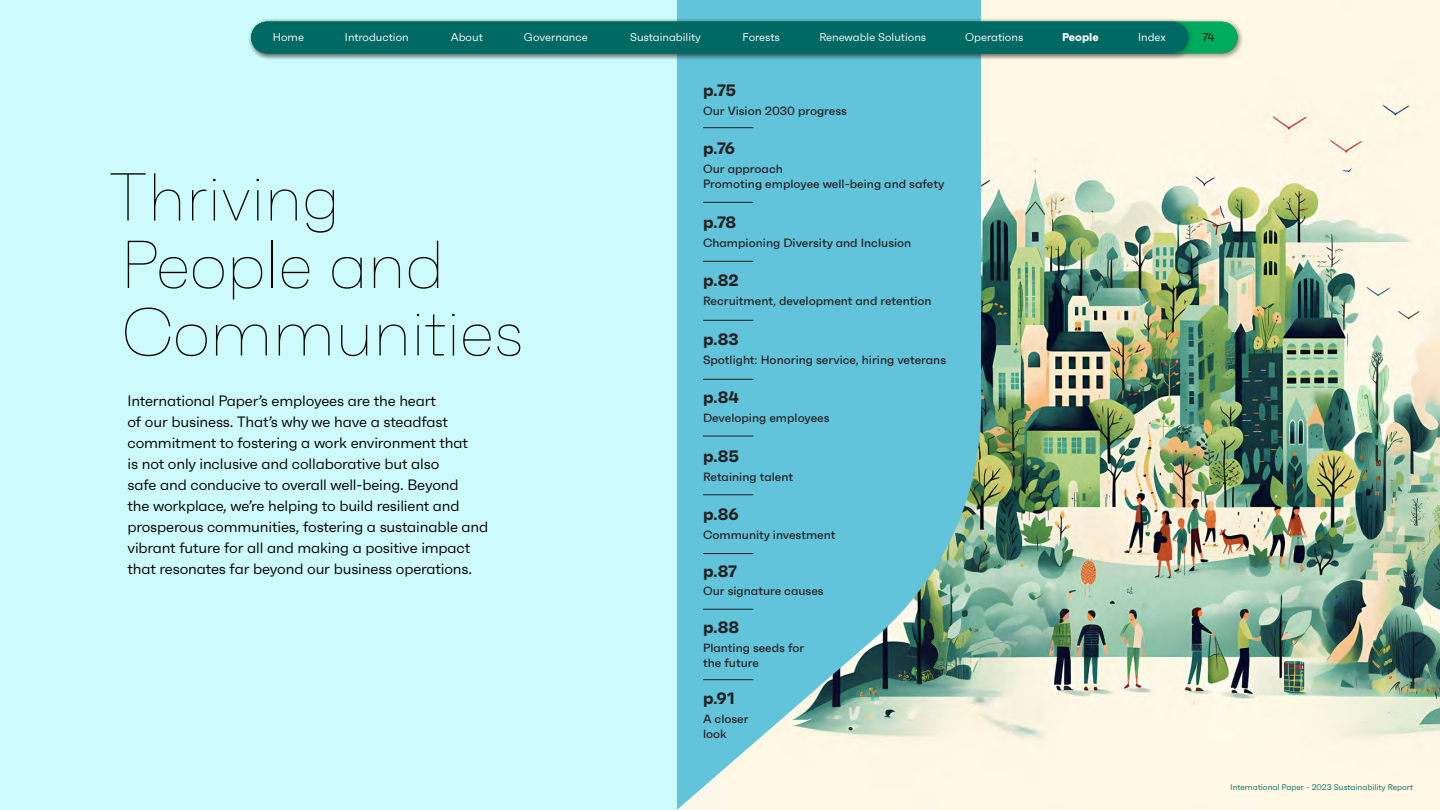
<style>
.page{position:relative;width:1440px;height:810px;background:#fff}
.page>*{position:absolute;margin:0;border:0;box-sizing:border-box;transform-origin:0 0}
.t1{font:100 67.5px/67.5px "Faktum";color:#000}
.t2{font:700 16.5px "Faktum";color:#231f20}
.t3{font:15px/21px "Faktum";letter-spacing:-.01em;color:#000}
.t4{font:500 12px/15px "Faktum";color:#231f20}
.t5{font:11.25px "Faktum";color:#fff}
.t6{font:700 11.25px "Faktum";color:#fff}
.t7{font:11.25px "Faktum";color:#000}
.t8{font:8.25px "Faktum";color:#006963}
</style>
<div class="page">
<img style="left:981px;top:0;width:459px;height:810px">
<svg style="left:677px;top:0;width:304px;height:810px;background:#71c4d4"></svg>
<div style="left:0;top:0;width:677px;height:810px;background:#cdfafa"></div>
<div style="left:251px;top:22px;width:987px;height:31px;background:#00ab5e;border-radius:16px"></div>
<div style="left:248px;top:18px;width:947px;height:42px;background:#231f20;opacity:.2"></div>
<div style="left:251px;top:22px;width:938px;height:31px;background:#006963;border-radius:16px"></div>
<hr style="left:703px;top:128px;width:50px;height:1px;background:#231f20">
<hr style="left:703px;top:202px;width:50px;height:1px;background:#231f20">
<hr style="left:703px;top:261px;width:50px;height:1px;background:#231f20">
<hr style="left:703px;top:320px;width:50px;height:1px;background:#231f20">
<hr style="left:703px;top:379px;width:50px;height:1px;background:#231f20">
<hr style="left:703px;top:436px;width:50px;height:1px;background:#231f20">
<hr style="left:703px;top:495px;width:50px;height:1px;background:#231f20">
<hr style="left:703px;top:553px;width:50px;height:1px;background:#231f20">
<hr style="left:703px;top:609px;width:50px;height:1px;background:#231f20">
<hr style="left:703px;top:680px;width:50px;height:1px;background:#231f20">
<p class="t5" style="left:273px;top:31px;width:33px">Home</p>
<p class="t5" style="left:345px;top:31px;width:65px">Introduction</p>
<p class="t5" style="left:451px;top:31px;width:33px">About</p>
<p class="t5" style="left:524px;top:31px;width:65px">Governance</p>
<p class="t5" style="left:630px;top:31px;width:72px">Sustainability</p>
<p class="t5" style="left:742px;top:31px;width:8px">F</p>
<p class="t6" style="left:741px;top:30px;width:42px">Forests</p>
<p class="t5" style="left:819px;top:31px;width:108px">Renewable Solutions</p>
<p class="t5" style="left:965px;top:31px;width:60px">Operations</p>
<p class="t6" style="left:1062px;top:30px;width:38px">People</p>
<p class="t5" style="left:1138px;top:31px;width:29px">Index</p>
<p class="t7" style="left:1203px;top:31px;width:13px">74</p>
<h1 class="t1" style="left:108px;top:164px;width:417px">Thriving<br>People and<br>Communities</h1>
<p class="t3" style="left:128px;top:391px;width:362px">International Paper’s employees are the heart<br>of our business. That’s why we have a steadfast commitment to fostering a work environment that<br>is not only inclusive and collaborative but also<br>safe and conducive to overall well-being. Beyond<br>the workplace, we’re helping to build resilient and prosperous communities, fostering a sustainable and vibrant future for all and making a positive impact that resonates far beyond our business operations.</p>
<p class="t2" style="left:703px;top:79px;width:34px">p.75</p>
<p class="t4" style="left:703px;top:103px;width:145px">Our Vision 2030 progress</p>
<p class="t2" style="left:703px;top:138px;width:33px">p.76</p>
<p class="t4" style="left:703px;top:161px;width:243px">Our approach<br>Promoting employee well-being and safety</p>
<p class="t2" style="left:703px;top:211px;width:35px">p.78</p>
<p class="t4" style="left:703px;top:235px;width:210px">Championing Diversity and Inclusion</p>
<p class="t2" style="left:703px;top:270px;width:37px">p.82</p>
<p class="t4" style="left:703px;top:293px;width:230px">Recruitment, development and retention</p>
<p class="t2" style="left:703px;top:328px;width:37px">p.83</p>
<p class="t4" style="left:703px;top:352px;width:245px">Spotlight: Honoring service, hiring veterans</p>
<p class="t2" style="left:703px;top:387px;width:37px">p.84</p>
<p class="t4" style="left:703px;top:410px;width:128px">Developing employees</p>
<p class="t2" style="left:703px;top:445px;width:37px">p.85</p>
<p class="t4" style="left:703px;top:469px;width:91px">Retaining talent</p>
<p class="t2" style="left:703px;top:504px;width:37px">p.86</p>
<p class="t4" style="left:703px;top:527px;width:134px">Community investment</p>
<p class="t2" style="left:703px;top:560px;width:35px">p.87</p>
<p class="t4" style="left:703px;top:583px;width:122px">Our signature causes</p>
<p class="t2" style="left:703px;top:616px;width:38px">p.88</p>
<p class="t4" style="left:703px;top:640px;width:103px">Planting seeds for the future</p>
<p class="t2" style="left:703px;top:688px;width:33px">p.91</p>
<p class="t4" style="left:703px;top:711px;width:47px">A closer look</p>
<p class="t8" style="left:1230px;top:783px;width:184px">International Paper - 2023 Sustainability Report</p>
</div>
